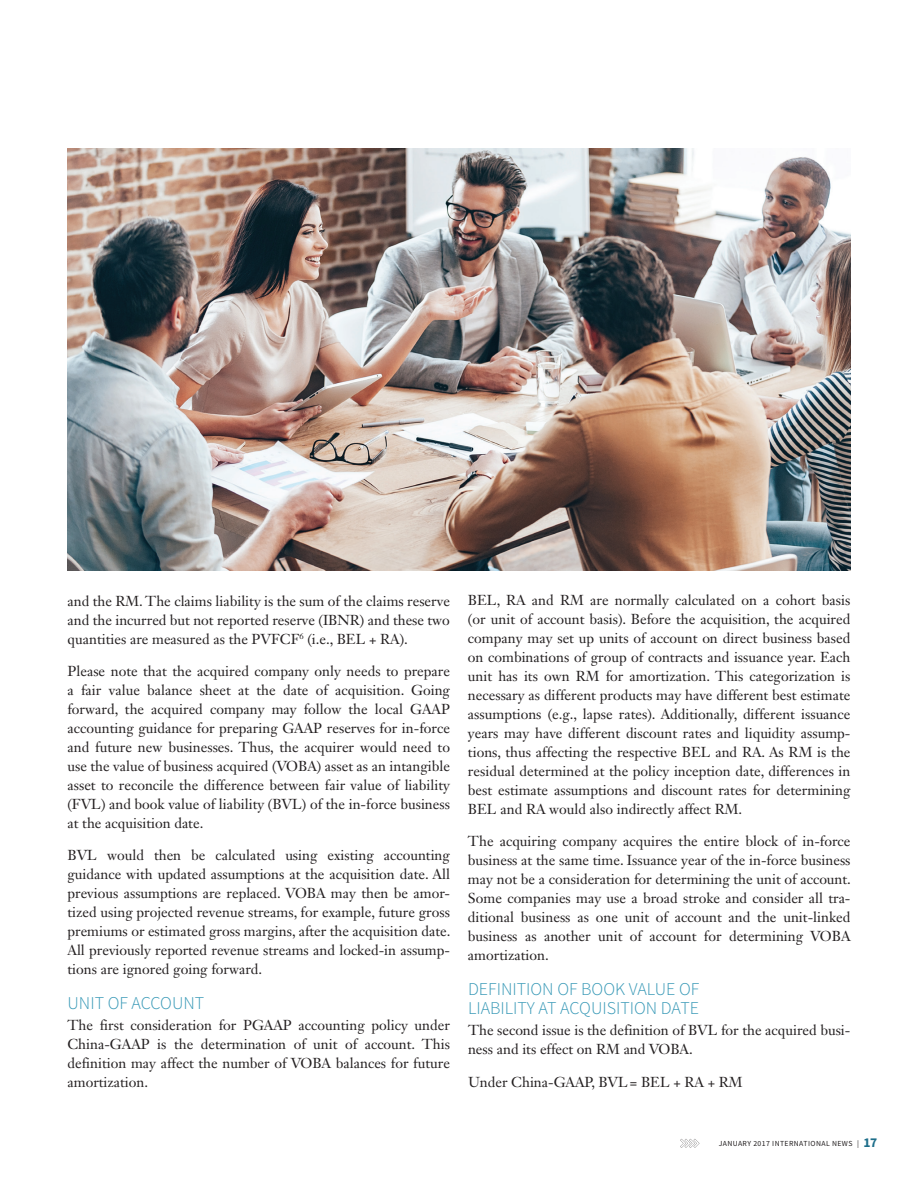
<style>
.page{position:relative;width:918px;height:1188px;background:#fff}
.page>*{position:absolute;margin:0;border:0;box-sizing:border-box;transform-origin:0 0}
.t1{font:300 18px/19px "Source Sans Pro";color:#3698b6}
.t2{font:14.25px/18.9px "Janson Text LT Std";color:#231f20;text-align:justify}
.t3{font:7.8px "Source Sans Pro";letter-spacing:.05em;color:#231f20}
.s1{font-weight:700;font-size:13.5px;color:#1d6e8a}
</style>
<div class="page">
<svg style="left:680px;top:1139px;width:19px;height:9px"></svg>
<img style="left:68px;top:148px;width:782px;height:422px">
<p class="t2" style="left:68px;top:591px;width:384px">and the RM. The claims liability is the sum of the claims reserve and the incurred but not reported reserve (IBNR) and these two quantities are measured as the PVFCF<sup>6</sup> (i.e., BEL + RA).</p>
<p class="t2" style="left:68px;top:662px;width:384px">Please note that the acquired company only needs to prepare a fair value balance sheet at the date of acquisition. Going forward, the acquired company may follow the local GAAP accounting guidance for preparing GAAP reserves for in-force and future new businesses. Thus, the acquirer would need to use the value of business acquired (VOBA) asset as an intangible asset to reconcile the difference between fair value of liability (FVL) and book value of liability (BVL) of the in-force business at the acquisition date.</p>
<p class="t2" style="left:68px;top:846px;width:385px">BVL would then be calculated using existing accounting guidance with updated assumptions at the acquisition date. All previous assumptions are replaced. VOBA may then be amor&shy;tized using projected revenue streams, for example, future gross premiums or estimated gross margins, after the acquisition date.<br>All previously reported revenue streams and locked-in assump&shy;tions are ignored going forward.</p>
<p class="t1" style="left:68px;top:993px;width:138px">UNIT OF ACCOUNT</p>
<p class="t2" style="left:68px;top:1015px;width:384px">The first consideration for PGAAP accounting policy under China-GAAP is the determination of unit of account. This definition may affect the number of VOBA balances for future amortization.</p>
<p class="t2" style="left:468px;top:590px;width:384px">BEL, RA and RM are normally calculated on a cohort basis (or unit of account basis). Before the acquisition, the acquired company may set up units of account on direct business based on combinations of group of contracts and issuance year. Each unit has its own RM for amortization. This categorization is necessary as different products may have different best estimate assumptions (e.g., lapse rates). Additionally, different issuance years may have different discount rates and liquidity assump&shy;tions, thus affecting the respective BEL and RA. As RM is the residual determined at the policy inception date, differences in best estimate assumptions and discount rates for determining BEL and RA would also indirectly affect RM.</p>
<p class="t2" style="left:468px;top:832px;width:385px">The acquiring company acquires the entire block of in-force business at the same time. Issuance year of the in-force business may not be a consideration for determining the unit of account.<br>Some companies may use a broad stroke and consider all tra&shy;ditional business as one unit of account and the unit-linked business as another unit of account for determining VOBA amortization.</p>
<p class="t1" style="left:468px;top:980px;width:233px">DEFINITION OF BOOK VALUE OF<br>LIABILITY AT ACQUISITION DATE</p>
<p class="t2" style="left:468px;top:1021px;width:384px">The second issue is the definition of BVL for the acquired busi&shy;ness and its effect on RM and VOBA.</p>
<p class="t2" style="left:468px;top:1072px;width:276px">Under China-GAAP, BVL= BEL + RA + RM</p>
<p class="t3" style="left:719px;top:1138px;width:160px">JANUARY 2017 INTERNATIONAL NEWS | <span class="s1">17</span></p>
</div>
